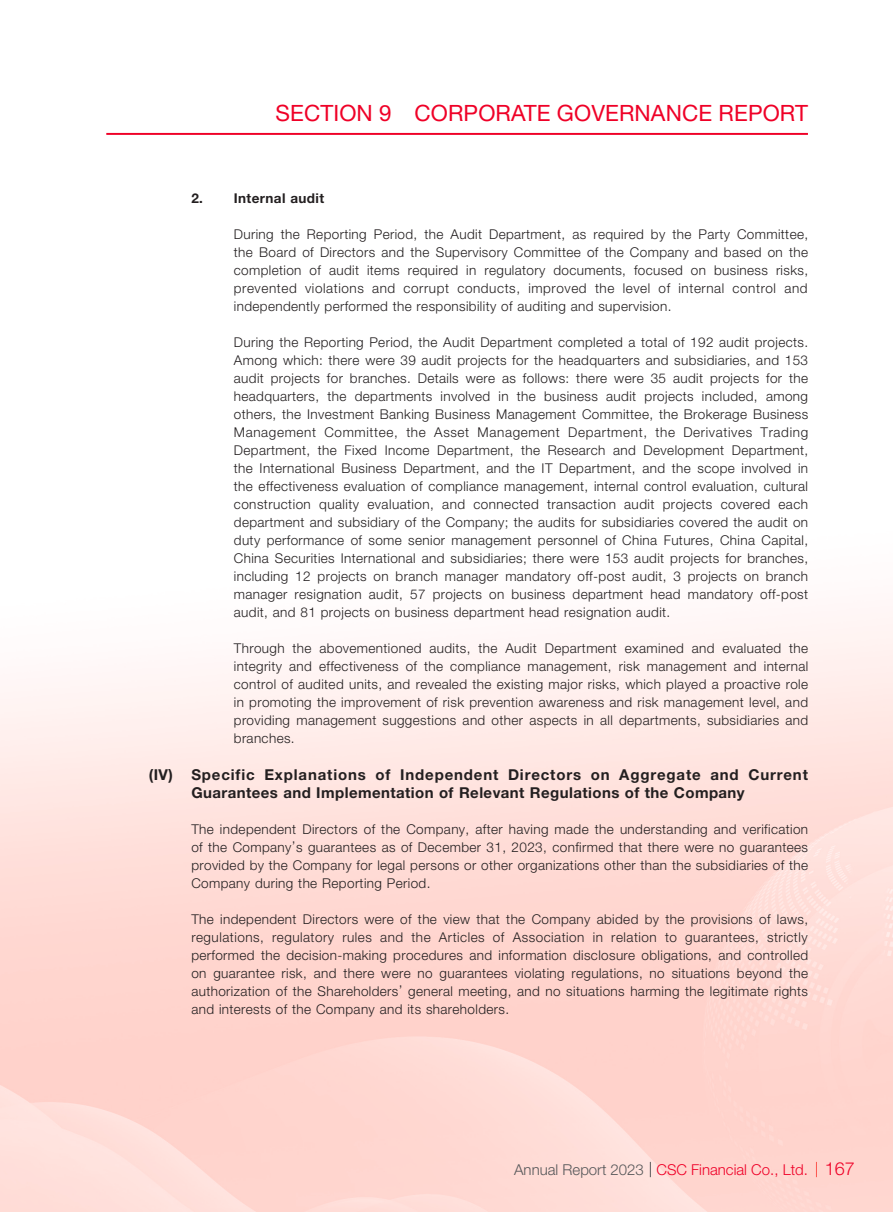
<style>
.page{position:relative;width:893px;height:1212px;background:#fff}
.page>*{position:absolute;margin:0;border:0;box-sizing:border-box;transform-origin:0 0}
.t1{font:22.5px "Helvetica Neue LT Std";letter-spacing:.005em;color:#ef0027}
.t2{font:700 15px/18px "Helvetica Neue LT Std";letter-spacing:.055em;color:#231f20}
.t3{font:300 15px "Helvetica Neue LT Std";color:#ef0027}
.t4{font:300 13.5px/18px "Helvetica Neue LT Std";letter-spacing:.03em;color:#231f20;text-align:justify}
.t5{font:700 13.5px "Helvetica Neue LT Std";letter-spacing:.03em;color:#231f20}
.s1{color:#57585a}
.s2{font-size:18px}
</style>
<div class="page">
<hr style="left:106px;top:133px;width:702px;height:2px;background:#ef0027">
<svg style="left:650px;top:1162px;width:1px;height:15px"></svg>
<svg style="left:816px;top:1162px;width:1px;height:15px"></svg>
<h1 class="t1" style="left:275px;top:99px;width:534px">SECTION 9 CORPORATE GOVERNANCE REPORT</h1>
<p class="t5" style="left:191px;top:190px;width:134px">2. Internal audit</p>
<p class="t4" style="left:234px;top:225px;width:576px">During the Reporting Period, the Audit Department, as required by the Party Committee, the Board of Directors and the Supervisory Committee of the Company and based on the completion of audit items required in regulatory documents, focused on business risks, prevented violations and corrupt conducts, improved the level of internal control and independently performed the responsibility of auditing and supervision.</p>
<p class="t4" style="left:234px;top:333px;width:576px">During the Reporting Period, the Audit Department completed a total of 192 audit projects.<br>Among which: there were 39 audit projects for the headquarters and subsidiaries, and 153 audit projects for branches. Details were as follows: there were 35 audit projects for the headquarters, the departments involved in the business audit projects included, among others, the Investment Banking Business Management Committee, the Brokerage Business Management Committee, the Asset Management Department, the Derivatives Trading Department, the Fixed Income Department, the Research and Development Department, the International Business Department, and the IT Department, and the scope involved in the effectiveness evaluation of compliance management, internal control evaluation, cultural construction quality evaluation, and connected transaction audit projects covered each department and subsidiary of the Company; the audits for subsidiaries covered the audit on duty performance of some senior management personnel of China Futures, China Capital, China Securities International and subsidiaries; there were 153 audit projects for branches, including 12 projects on branch manager mandatory off-post audit, 3 projects on branch manager resignation audit, 57 projects on business department head mandatory off-post audit, and 81 projects on business department head resignation audit.</p>
<p class="t4" style="left:234px;top:639px;width:576px">Through the abovementioned audits, the Audit Department examined and evaluated the integrity and effectiveness of the compliance management, risk management and internal control of audited units, and revealed the existing major risks, which played a proactive role in promoting the improvement of risk prevention awareness and risk management level, and providing management suggestions and other aspects in all departments, subsidiaries and branches.</p>
<p class="t2" style="left:191px;top:765px;width:618px;text-indent:-43px">(IV) Specific Explanations of Independent Directors on Aggregate and Current<br>Guarantees and Implementation of Relevant Regulations of the Company</p>
<p class="t4" style="left:191px;top:819px;width:618px">The independent Directors of the Company, after having made the understanding and verification of the Company’s guarantees as of December 31, 2023, confirmed that there were no guarantees provided by the Company for legal persons or other organizations other than the subsidiaries of the Company during the Reporting Period.</p>
<p class="t4" style="left:191px;top:909px;width:618px">The independent Directors were of the view that the Company abided by the provisions of laws, regulations, regulatory rules and the Articles of Association in relation to guarantees, strictly performed the decision-making procedures and information disclosure obligations, and controlled on guarantee risk, and there were no guarantees violating regulations, no situations beyond the authorization of the Shareholders’ general meeting, and no situations harming the legitimate rights and interests of the Company and its shareholders.</p>
<p class="t3" style="left:514px;top:1160px;width:342px"><span class="s1">Annual Report 2023</span> CSC Financial Co., Ltd. <span class="s2">167</span></p>
</div>
